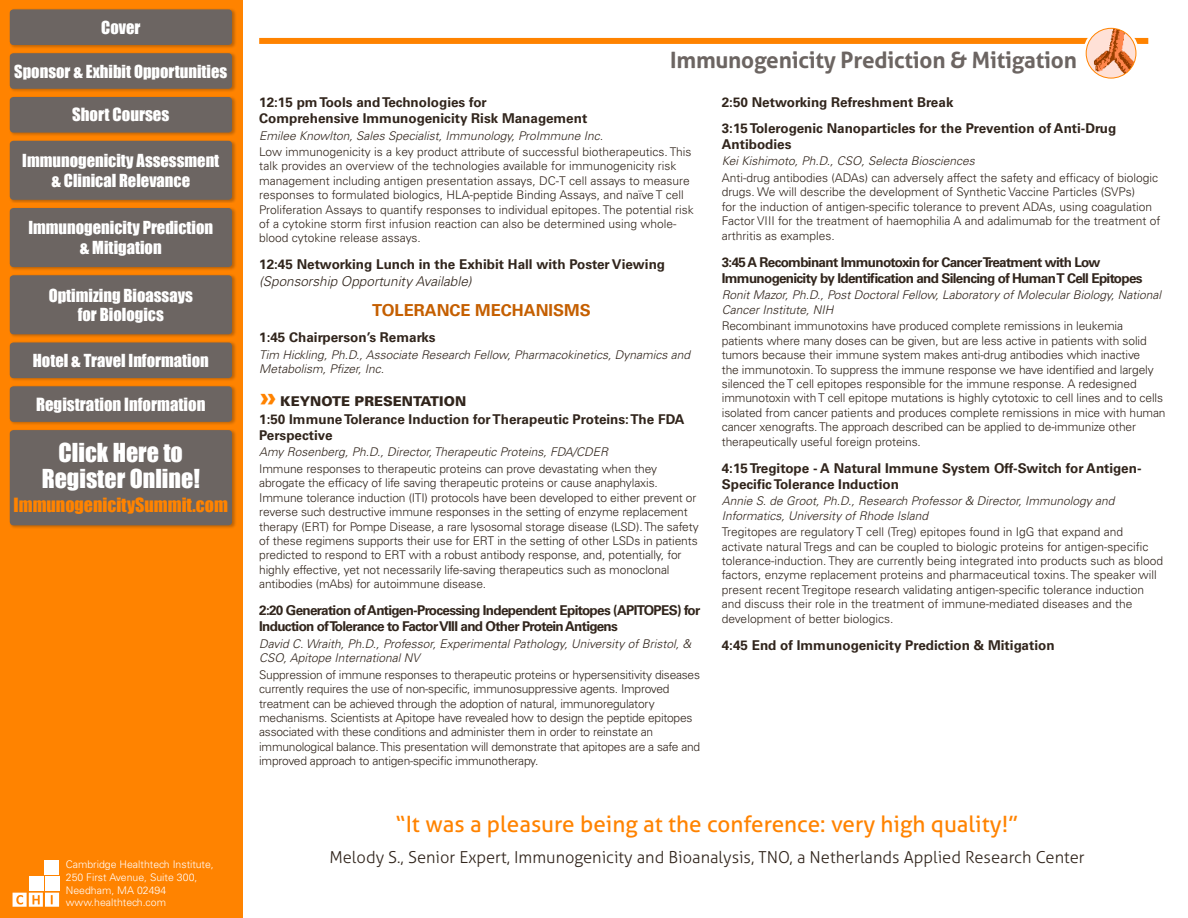
<style>
.page{position:relative;width:1188px;height:918px;background:#fff}
.page>*{position:absolute;margin:0;border:0;box-sizing:border-box;transform-origin:0 0}
.t1{font:24px/25.5px "Impact";color:#fff;text-align:center}
.t2{font:22.5px "Aller";color:#ff8300}
.t3{font:700 22.5px "Aller";letter-spacing:-.01em;color:#6c6562}
.t4{font:18px "Impact";color:#ff8300}
.t5{font:16.8px "Impact";color:#fff}
.t6{font:16.5px/19.5px "Impact";color:#fff;text-align:center}
.t7{font:300 16.5px "Aller";color:#31251c}
.t8{font:700 16.5px "Univers LT Std";color:#c55f00}
.t9{font:700 13.5px/16.2px "Univers LT Std";color:#31251c}
.t10{font:700 13.5px/16.2px "Univers LT Std";letter-spacing:-.05em;color:#31251c}
.t11{font:italic 300 13.5px "Univers LT Std";color:#31251c}
.t12{font:300 12px/14.4px "Univers LT Std";letter-spacing:-.01em;color:#31251c}
.t13{font:italic 300 12px/14.4px "Univers LT Std";color:#31251c}
.t14{font:300 10.5px/12.6px "Univers LT Std";color:#fff}
.s1{font-weight:900;font-size:27px;color:#ff8300}
.s2{font-weight:900}
</style>
<div class="page">
<div style="left:0;top:0;width:243px;height:918px;background:#ff8300"></div>
<div style="left:9px;top:8px;width:227px;height:41px;background:#31251c;opacity:.33"></div>
<div style="left:10px;top:9px;width:222px;height:36px;background:#6c6562;border-radius:4px"></div>
<div style="left:9px;top:140px;width:227px;height:63px;background:#31251c;opacity:.33"></div>
<div style="left:10px;top:141px;width:222px;height:59px;background:#6c6562;border-radius:4px"></div>
<div style="left:9px;top:207px;width:227px;height:64px;background:#31251c;opacity:.33"></div>
<div style="left:10px;top:208px;width:222px;height:59px;background:#6c6562;border-radius:4px"></div>
<div style="left:9px;top:274px;width:227px;height:64px;background:#31251c;opacity:.33"></div>
<div style="left:10px;top:275px;width:222px;height:59px;background:#6c6562;border-radius:4px"></div>
<div style="left:9px;top:52px;width:227px;height:40px;background:#31251c;opacity:.33"></div>
<div style="left:10px;top:53px;width:222px;height:36px;background:#6c6562;border-radius:4px"></div>
<div style="left:9px;top:341px;width:227px;height:41px;background:#31251c;opacity:.33"></div>
<div style="left:10px;top:343px;width:222px;height:35px;background:#6c6562;border-radius:4px"></div>
<div style="left:9px;top:96px;width:227px;height:40px;background:#31251c;opacity:.33"></div>
<div style="left:10px;top:97px;width:222px;height:36px;background:#6c6562;border-radius:4px"></div>
<div style="left:9px;top:385px;width:227px;height:41px;background:#31251c;opacity:.33"></div>
<div style="left:10px;top:386px;width:222px;height:36px;background:#6c6562;border-radius:4px"></div>
<div style="left:9px;top:429px;width:227px;height:100px;background:#31251c;opacity:.33"></div>
<div style="left:10px;top:430px;width:222px;height:95px;background:#6c6562;border-radius:4px"></div>
<div style="left:29px;top:877px;width:14px;height:14px;background:#fff"></div>
<div style="left:45px;top:861px;width:14px;height:14px;background:#fff"></div>
<div style="left:45px;top:877px;width:14px;height:14px;background:#fff"></div>
<svg style="left:13px;top:893px;width:46px;height:14px"></svg>
<div style="left:259px;top:38px;width:889px;height:6px;background:#ff8300"></div>
<div style="left:1083px;top:25px;width:56px;height:56px;border:3px solid #fff;border-radius:50%"></div>
<img style="left:1086px;top:28px;width:50px;height:50px">
<div style="left:1086px;top:28px;width:50px;height:50px;border:1px solid #ff8300;border-radius:50%"></div>
<h3 class="t6" style="left:101px;top:17px;width:41px">Cover</h3>
<h3 class="t6" style="left:14px;top:61px;width:215px">Sponsor &amp; Exhibit Opportunities</h3>
<h3 class="t5" style="left:72px;top:102px;width:99px">Short Courses</h3>
<h3 class="t6" style="left:22px;top:150px;width:199px">Immunogenicity Assessment &amp; Clinical Relevance</h3>
<h3 class="t6" style="left:28px;top:218px;width:186px">Immunogenicity Prediction &amp; Mitigation</h3>
<h3 class="t6" style="left:49px;top:285px;width:146px">Optimizing Bioassays for Biologics</h3>
<h3 class="t6" style="left:33px;top:350px;width:177px">Hotel &amp; Travel Information</h3>
<h3 class="t5" style="left:36px;top:391px;width:171px">Registration Information</h3>
<h1 class="t1" style="left:42px;top:439px;width:160px">Click Here to<br>Register Online!</h1>
<h3 class="t4" style="left:14px;top:491px;width:216px">ImmunogenicitySummit.com</h3>
<p class="t14" style="left:66px;top:858px;width:149px">Cambridge Healthtech Institute,<br>250 First Avenue, Suite 300,<br>Needham, MA 02494 www.healthtech.com</p>
<h2 class="t3" style="left:670px;top:46px;width:408px">Immunogenicity Prediction &amp; Mitigation</h2>
<p class="t9" style="left:259px;top:94px;width:330px">12:15 pm Tools and Technologies for<br>Comprehensive Immunogenicity Risk Management</p>
<p class="t13" style="left:259px;top:128px;width:346px">Emilee Knowlton, Sales Specialist, Immunology, ProImmune Inc.</p>
<p class="t12" style="left:259px;top:145px;width:436px">Low immunogenicity is a key product attribute of successful biotherapeutics. This talk provides an overview of the technologies available for immunogenicity risk management including antigen presentation assays, DC-T cell assays to measure responses to formulated biologics, HLA-peptide Binding Assays, and naïve T cell Proliferation Assays to quantify responses to individual epitopes. The potential risk of a cytokine storm first infusion reaction can also be determined using whole&shy;blood cytokine release assays.</p>
<p class="t9" style="left:259px;top:257px;width:408px">12:45 Networking Lunch in the Exhibit Hall with Poster Viewing</p>
<p class="t11" style="left:259px;top:273px;width:214px">(Sponsorship Opportunity Available)</p>
<h3 class="t8" style="left:372px;top:301px;width:220px">TOLERANCE MECHANISMS</h3>
<p class="t9" style="left:259px;top:329px;width:178px">1:45 Chairperson’s Remarks</p>
<p class="t13" style="left:259px;top:347px;width:432px">Tim Hickling, Ph.D., Associate Research Fellow, Pharmacokinetics, Dynamics and<br>Metabolism, Pfizer, Inc.</p>
<p class="t9" style="left:259px;top:392px;width:427px;line-height:17.7px"><span class="s1">»</span> <span class="s2">KEYNOTE PRESENTATION<br></span>1:50 Immune Tolerance Induction for Therapeutic Proteins: The FDA</p>
<p class="t9" style="left:259px;top:427px;width:75px">Perspective</p>
<p class="t13" style="left:259px;top:445px;width:351px">Amy Rosenberg, Ph.D., Director, Therapeutic Proteins, FDA/CDER</p>
<p class="t12" style="left:259px;top:462px;width:441px">Immune responses to therapeutic proteins can prove devastating when they abrogate the efficacy of life saving therapeutic proteins or cause anaphylaxis.<br>Immune tolerance induction (ITI) protocols have been developed to either prevent or reverse such destructive immune responses in the setting of enzyme replacement therapy (ERT) for Pompe Disease, a rare lysosomal storage disease (LSD). The safety of these regimens supports their use for ERT in the setting of other LSDs in patients predicted to respond to ERT with a robust antibody response, and, potentially, for highly effective, yet not necessarily life-saving therapeutics such as monoclonal antibodies (mAbs) for autoimmune disease.</p>
<p class="t10" style="left:259px;top:602px;width:443px">2:20 Generation of Antigen-Processing Independent Epitopes (APITOPES) for<br>Induction of Tolerance to Factor VIII and Other Protein Antigens</p>
<p class="t13" style="left:259px;top:637px;width:433px">David C. Wraith, Ph.D., Professor, Experimental Pathology, University of Bristol, &amp;<br>CSO, Apitope International NV</p>
<p class="t12" style="left:259px;top:667px;width:443px">Suppression of immune responses to therapeutic proteins or hypersensitivity diseases currently requires the use of non-specific, immunosuppressive agents. Improved treatment can be achieved through the adoption of natural, immunoregulatory mechanisms. Scientists at Apitope have revealed how to design the peptide epitopes associated with these conditions and administer them in order to reinstate an immunological balance. This presentation will demonstrate that apitopes are a safe and improved approach to antigen-specific immunotherapy.</p>
<p class="t9" style="left:722px;top:89px;width:396px;line-height:26px">2:50 Networking Refreshment Break<br>3:15 Tolerogenic Nanoparticles for the Prevention of Anti-Drug</p>
<p class="t9" style="left:722px;top:136px;width:71px">Antibodies</p>
<p class="t13" style="left:722px;top:154px;width:255px">Kei Kishimoto, Ph.D., CSO, Selecta Biosciences</p>
<p class="t12" style="left:722px;top:171px;width:440px">Anti-drug antibodies (ADAs) can adversely affect the safety and efficacy of biologic drugs. We will describe the development of Synthetic Vaccine Particles (SVPs)<br>for the induction of antigen-specific tolerance to prevent ADAs, using coagulation Factor VIII for the treatment of haemophilia A and adalimumab for the treatment of arthritis as examples.</p>
<p class="t10" style="left:722px;top:254px;width:422px">3:45 A Recombinant Immunotoxin for Cancer Treatment with Low<br>Immunogenicity by Identification and Silencing of Human T Cell Epitopes</p>
<p class="t13" style="left:722px;top:288px;width:441px">Ronit Mazor, Ph.D., Post Doctoral Fellow, Laboratory of Molecular Biology, National<br>Cancer Institute, NIH</p>
<p class="t12" style="left:722px;top:319px;width:445px">Recombinant immunotoxins have produced complete remissions in leukemia patients where many doses can be given, but are less active in patients with solid tumors because their immune system makes anti-drug antibodies which inactive<br>the immunotoxin. To suppress the immune response we have identified and largely silenced the T cell epitopes responsible for the immune response. A redesigned immunotoxin with T cell epitope mutations is highly cytotoxic to cell lines and to cells isolated from cancer patients and produces complete remissions in mice with human cancer xenografts. The approach described can be applied to de-immunize other therapeutically useful foreign proteins.</p>
<p class="t9" style="left:722px;top:460px;width:421px">4:15 Tregitope - A Natural Immune System Off-Switch for Antigen-<br>Specific Tolerance Induction</p>
<p class="t13" style="left:722px;top:494px;width:394px">Annie S. de Groot, Ph.D., Research Professor &amp; Director, Immunology and<br>Informatics, University of Rhode Island</p>
<p class="t12" style="left:722px;top:525px;width:443px">Tregitopes are regulatory T cell (Treg) epitopes found in IgG that expand and activate natural Tregs and can be coupled to biologic proteins for antigen-specific tolerance-induction. They are currently being integrated into products such as blood factors, enzyme replacement proteins and pharmaceutical toxins. The speaker will present recent Tregitope research validating antigen-specific tolerance induction and discuss their role in the treatment of immune-mediated diseases and the development of better biologics.</p>
<p class="t9" style="left:722px;top:637px;width:334px">4:45 End of Immunogenicity Prediction &amp; Mitigation</p>
<h2 class="t2" style="left:396px;top:810px;width:624px">“It was a pleasure being at the conference: very high quality!”</h2>
<h3 class="t7" style="left:329px;top:847px;width:757px">Melody S., Senior Expert, Immunogenicity and Bioanalysis, TNO, a Netherlands Applied Research Center</h3>
</div>
